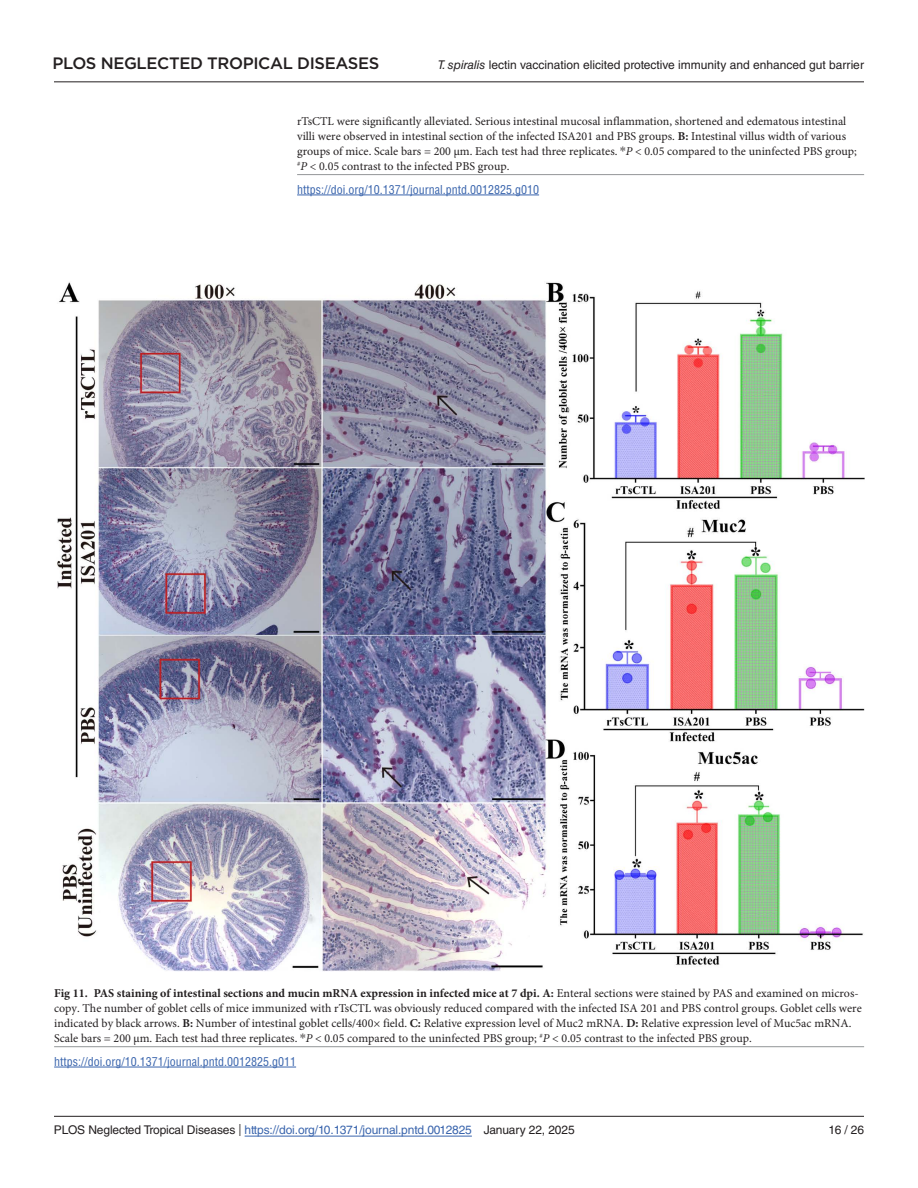
<style>
.page{position:relative;width:918px;height:1188px;background:#fff}
.page>*{position:absolute;margin:0;border:0;box-sizing:border-box;transform-origin:0 0}
.t1{font:500 16.5px "Gotham";letter-spacing:-.02em;color:#231f20}
.FigCapt{font:12px/15px "Minion Pro";color:#231f20}
.Fig_Soruce{font:condensed 12px "Helvetica LT Std";color:#3a65ad}
.t2{font:12px "Helvetica LT Std";letter-spacing:-.01em;color:#3a65ad}
.t3{font:12px "Helvetica LT Std";color:#231f20}
.s1{font-style:italic}
.s2{font-weight:700}
.s3{font-family:"Gandhari Unicode"}
.s4{color:#231f20}
.s5{font-family:"Minion Pro";color:#231f20}
</style>
<div class="page">
<hr style="left:54px;top:1116px;width:810px;height:1px;background:#231f20">
<hr style="left:245px;top:1136px;width:227px;height:1px;background:#3a65ad">
<hr style="left:54px;top:81px;width:810px;height:1px;background:#231f20">
<img style="left:57px;top:282px;width:807px;height:689px">
<hr style="left:54px;top:1046px;width:810px;height:1px;background:#939698">
<hr style="left:54px;top:1067px;width:242px;height:1px;background:#3a65ad">
<hr style="left:297px;top:174px;width:567px;height:1px;background:#939698">
<hr style="left:297px;top:195px;width:242px;height:1px;background:#3a65ad">
<h1 class="t1" style="left:52px;top:54px;width:327px">PLOS NEGLECTED TROPICAL DISEASES</h1>
<p class="t3" style="left:438px;top:58px;width:428px"><span class="s1">T. spiralis</span> lectin vaccination elicited protective immunity and enhanced gut barrier</p>
<p class="FigCapt" style="left:297px;top:113px;width:561px">rTsCTL were significantly alleviated. Serious intestinal mucosal inflammation, shortened and edematous intestinal villi were observed in intestinal section of the infected ISA201 and PBS groups. <span class="s2">B:</span> Intestinal villus width of various groups of mice. Scale bars = 200 μm. Each test had three replicates. <span class="s3">*</span><span class="s1">P</span> &lt; 0.05 compared to the uninfected PBS group; <sup>#</sup><span class="s1">P</span> &lt; 0.05 contrast to the infected PBS group.</p>
<p class="Fig_Soruce" style="left:297px;top:182px;width:243px">https://doi.org/10.1371/journal.pntd.0012825.g010</p>
<p class="FigCapt" style="left:54px;top:986px;width:809px"><span class="s2">Fig 11. PAS staining of intestinal sections and mucin mRNA expression in infected mice at 7 dpi. A:</span> Enteral sections were stained by PAS and examined on micros&shy;copy. The number of goblet cells of mice immunized with rTsCTL was obviously reduced compared with the infected ISA 201 and PBS control groups. Goblet cells were indicated by black arrows. <span class="s2">B:</span> Number of intestinal goblet cells/400× field. <span class="s2">C:</span> Relative expression level of Muc2 mRNA. <span class="s2">D:</span> Relative expression level of Muc5ac mRNA.<br>Scale bars = 200 μm. Each test had three replicates. <span class="s3">*</span><span class="s1">P</span> &lt; 0.05 compared to the uninfected PBS group; <sup>#</sup><span class="s1">P</span> &lt; 0.05 contrast to the infected PBS group.</p>
<p class="Fig_Soruce" style="left:54px;top:1054px;width:243px">https://doi.org/10.1371/journal.pntd.0012825.g011</p>
<p class="t2" style="left:54px;top:1123px;width:522px"><span class="s4">PLOS Neglected Tropical Diseases</span> <span class="s5">|</span> https://doi.org/10.1371/journal.pntd.0012825 <span class="s4">January 22, 2025</span></p>
<p class="t3" style="left:829px;top:1123px;width:37px">16 / 26</p>
</div>
